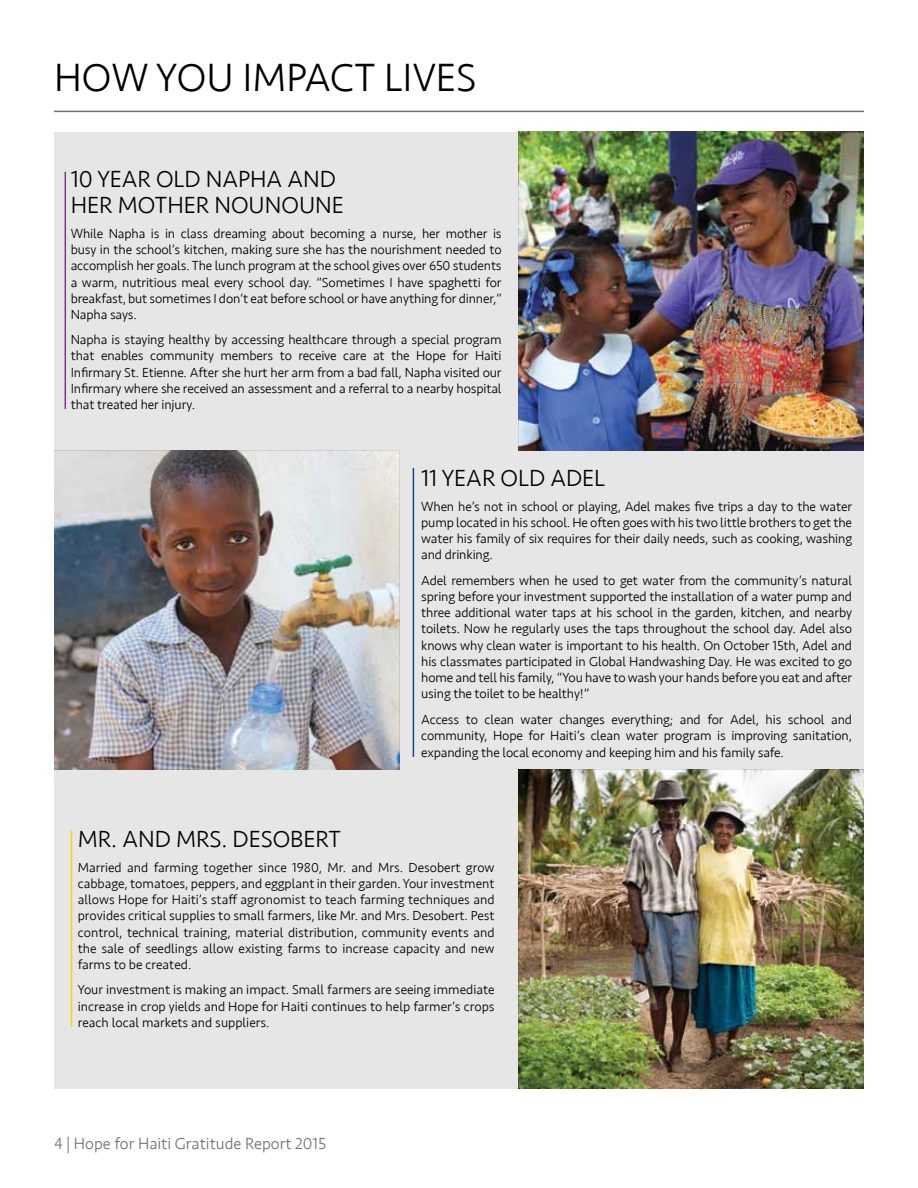
<style>
.page{position:relative;width:918px;height:1188px;background:#fff}
.page>*{position:absolute;margin:0;border:0;box-sizing:border-box;transform-origin:0 0}
.t1{font:300 40.5px "Seravek";color:#000}
.t2{font:300 24px/25.5px "Seravek";color:#000}
.t3{font:300 16.5px "Seravek";color:#717271}
.t4{font:300 13.5px/16.2px "Seravek";letter-spacing:-.01em;color:#000;text-align:justify}
</style>
<div class="page">
<hr style="left:54px;top:111px;width:810px;height:1px;background:#717271">
<img style="left:518px;top:132px;width:346px;height:319px">
<img style="left:518px;top:770px;width:346px;height:319px">
<img style="left:54px;top:451px;width:346px;height:319px">
<div style="left:54px;top:132px;width:464px;height:319px;background:#e6e6e6"></div>
<div style="left:54px;top:770px;width:464px;height:319px;background:#e6e6e6"></div>
<div style="left:400px;top:451px;width:464px;height:319px;background:#e6e6e6"></div>
<hr style="left:65px;top:172px;width:1px;height:237px;background:#843192">
<hr style="left:413px;top:468px;width:1px;height:289px;background:#134b8e">
<hr style="left:71px;top:831px;width:1px;height:196px;background:#fed207">
<h1 class="t1" style="left:54px;top:54px;width:424px">HOW YOU IMPACT LIVES</h1>
<h2 class="t2" style="left:71px;top:167px;width:275px">10 YEAR OLD NAPHA AND<br>HER MOTHER NOUNOUNE</h2>
<p class="t4" style="left:71px;top:226px;width:432px">While Napha is in class dreaming about becoming a nurse, her mother is busy in the school’s kitchen, making sure she has the nourishment needed to accomplish her goals. The lunch program at the school gives over 650 students a warm, nutritious meal every school day. “Sometimes I have spaghetti for breakfast, but sometimes I don’t eat before school or have anything for dinner,” Napha says.</p>
<p class="t4" style="left:71px;top:332px;width:432px">Napha is staying healthy by accessing healthcare through a special program that enables community members to receive care at the Hope for Haiti Infirmary St. Etienne. After she hurt her arm from a bad fall, Napha visited our Infirmary where she received an assessment and a referral to a nearby hospital that treated her injury.</p>
<h2 class="t2" style="left:421px;top:465px;width:185px">11 YEAR OLD ADEL</h2>
<p class="t4" style="left:421px;top:499px;width:432px">When he’s not in school or playing, Adel makes five trips a day to the water pump located in his school. He often goes with his two little brothers to get the water his family of six requires for their daily needs, such as cooking, washing and drinking.</p>
<p class="t4" style="left:421px;top:572px;width:432px">Adel remembers when he used to get water from the community’s natural spring before your investment supported the installation of a water pump and three additional water taps at his school in the garden, kitchen, and nearby toilets. Now he regularly uses the taps throughout the school day. Adel also knows why clean water is important to his health. On October 15th, Adel and his classmates participated in Global Handwashing Day. He was excited to go home and tell his family, “You have to wash your hands before you eat and after using the toilet to be healthy!”</p>
<p class="t4" style="left:421px;top:711px;width:432px">Access to clean water changes everything; and for Adel, his school and community, Hope for Haiti’s clean water program is improving sanitation, expanding the local economy and keeping him and his family safe.</p>
<h2 class="t2" style="left:78px;top:826px;width:265px">MR. AND MRS. DESOBERT</h2>
<p class="t4" style="left:78px;top:860px;width:418px">Married and farming together since 1980, Mr. and Mrs. Desobert grow cabbage, tomatoes, peppers, and eggplant in their garden. Your investment allows Hope for Haiti’s staff agronomist to teach farming techniques and provides critical supplies to small farmers, like Mr. and Mrs. Desobert. Pest control, technical training, material distribution, community events and the sale of seedlings allow existing farms to increase capacity and new farms to be created.</p>
<p class="t4" style="left:78px;top:982px;width:418px">Your investment is making an impact. Small farmers are seeing immediate increase in crop yields and Hope for Haiti continues to help farmer’s crops reach local markets and suppliers.</p>
<p class="t3" style="left:54px;top:1134px;width:274px">4 | Hope for Haiti Gratitude Report 2015</p>
</div>
